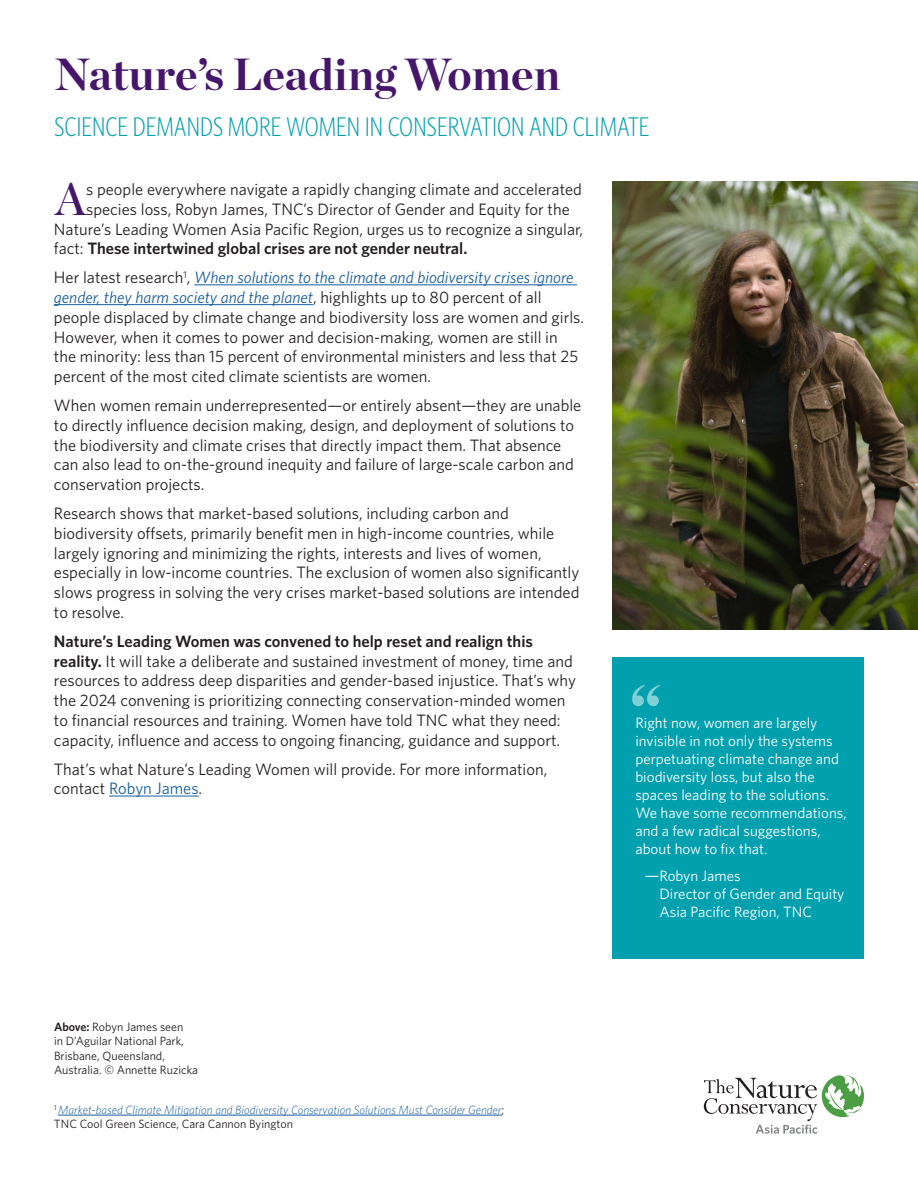
<style>
.page{position:relative;width:918px;height:1188px;background:#fff}
.page>*{position:absolute;margin:0;border:0;box-sizing:border-box;transform-origin:0 0}
.t1{font:700 72px "Chronicle Display";color:#fff}
.t2{font:700 45px "Chronicle Display";color:#46166b}
._1C_BODY_WHITNEY{font:44.85px "Chronicle Display Semi";color:#46166b}
.t3{font:300 27px "Whitney Condensed";color:#00a0af}
._1C_BODY_WHITNEY-2{font:16.5px/19.8px "Whitney";color:#231f20}
._1C_BODY_WHITNEY-3{font:600 16.5px "Whitney";color:#231f20}
.t4{font:15px/18px "Whitney";color:#fff}
.Captions__standard{font:italic 300 12px/14.4px "Whitney";color:#175d9e}
.Captions__standard-2{font:12px/14.4px "Whitney";color:#231f20}
.s1{font-weight:400}
.s2{font-style:italic;color:#175d9e}
.s3{font-weight:600}
.s4{color:#175d9e}
.s5{font-weight:400;font-style:normal;color:#231f20}
.s6{font-size:16.5px}
</style>
<div class="page">
<hr style="left:194px;top:284px;width:383px;height:1px;background:#175d9e">
<hr style="left:54px;top:304px;width:259px;height:1px;background:#175d9e">
<hr style="left:109px;top:796px;width:90px;height:1px;background:#175d9e">
<hr style="left:58px;top:1115px;width:444px;height:1px;background:#175d9e">
<svg style="left:704px;top:1075px;width:160px;height:59px"></svg>
<div style="left:612px;top:657px;width:252px;height:301px;background:#00a0af"></div>
<img style="left:612px;top:182px;width:306px;height:447px">
<p class="t2" style="left:54px;top:38px;width:508px">Nature’s Leading Women</p>
<p class="t3" style="left:54px;top:111px;width:597px">SCIENCE DEMANDS MORE WOMEN IN CONSERVATION AND CLIMATE</p>
<p class="_1C_BODY_WHITNEY" style="left:55px;top:164px;width:32px">A</p>
<p class="_1C_BODY_WHITNEY-2" style="left:86px;top:179px;width:497px">s people everywhere navigate a rapidly changing climate and accelerated</p>
<p class="_1C_BODY_WHITNEY-2" style="left:86px;top:199px;width:485px">species loss, Robyn James, TNC’s Director of Gender and Equity for the</p>
<p class="_1C_BODY_WHITNEY-2" style="left:54px;top:219px;width:531px">Nature’s Leading Women Asia Pacific Region, urges us to recognize a singular,</p>
<p class="_1C_BODY_WHITNEY-3" style="left:54px;top:238px;width:415px"><span class="s1">fact:</span> These intertwined global crises are not gender neutral.</p>
<p class="_1C_BODY_WHITNEY-2" style="left:54px;top:267px;width:532px">Her latest research<sup>1</sup>, <span class="s2">When solutions to the climate and biodiversity crises ignore gender, they harm society and the planet</span>, highlights up to 80 percent of all people displaced by climate change and biodiversity loss are women and girls.<br>However, when it comes to power and decision-making, women are still in the minority: less than 15 percent of environmental ministers and less that 25 percent of the most cited climate scientists are women.</p>
<p class="_1C_BODY_WHITNEY-2" style="left:54px;top:395px;width:529px">When women remain underrepresented—or entirely absent—they are unable to directly influence decision making, design, and deployment of solutions to the biodiversity and climate crises that directly impact them. That absence can also lead to on-the-ground inequity and failure of large-scale carbon and conservation projects.</p>
<p class="_1C_BODY_WHITNEY-2" style="left:54px;top:503px;width:527px">Research shows that market-based solutions, including carbon and biodiversity offsets, primarily benefit men in high-income countries, while largely ignoring and minimizing the rights, interests and lives of women, especially in low-income countries. The exclusion of women also significantly slows progress in solving the very crises market-based solutions are intended to resolve.</p>
<p class="_1C_BODY_WHITNEY-2" style="left:54px;top:631px;width:524px"><span class="s3">Nature’s Leading Women was convened to help reset and realign this reality.</span> It will take a deliberate and sustained investment of money, time and resources to address deep disparities and gender-based injustice. That’s why the 2024 convening is prioritizing connecting conservation-minded women to financial resources and training. Women have told TNC what they need: capacity, influence and access to ongoing financing, guidance and support.</p>
<p class="_1C_BODY_WHITNEY-2" style="left:54px;top:759px;width:495px">That’s what Nature’s Leading Women will provide. For more information, contact <span class="s4">Robyn James</span>.</p>
<p class="Captions__standard-2" style="left:54px;top:1019px;width:146px"><span class="s3">Above:</span> Robyn James seen<br>in D’Aguilar National Park,<br>Brisbane, Queensland,<br>Australia. © Annette Ruzicka</p>
<p class="Captions__standard" style="left:54px;top:1102px;width:452px"><sup>1</sup> Market-based Climate Mitigation and Biodiversity Conservation Solutions Must Consider Gender<span class="s5">;<br>TNC Cool Green Science, Cara Cannon Byington</span></p>
<h1 class="t1" style="left:629px;top:653px;width:35px">“</h1>
<p class="t4" style="left:635px;top:713px;width:213px">Right now, women are largely invisible in not only the systems perpetuating climate change and biodiversity loss, but also the spaces leading to the solutions.<br>We have some recommendations, and a few radical suggestions, about how to fix that.</p>
<p class="t4" style="left:644px;top:867px;width:98px"><span class="s6">—</span>Robyn James</p>
<p class="t4" style="left:659px;top:885px;width:187px">Director of Gender and Equity<br>Asia Pacific Region, TNC</p>
</div>
